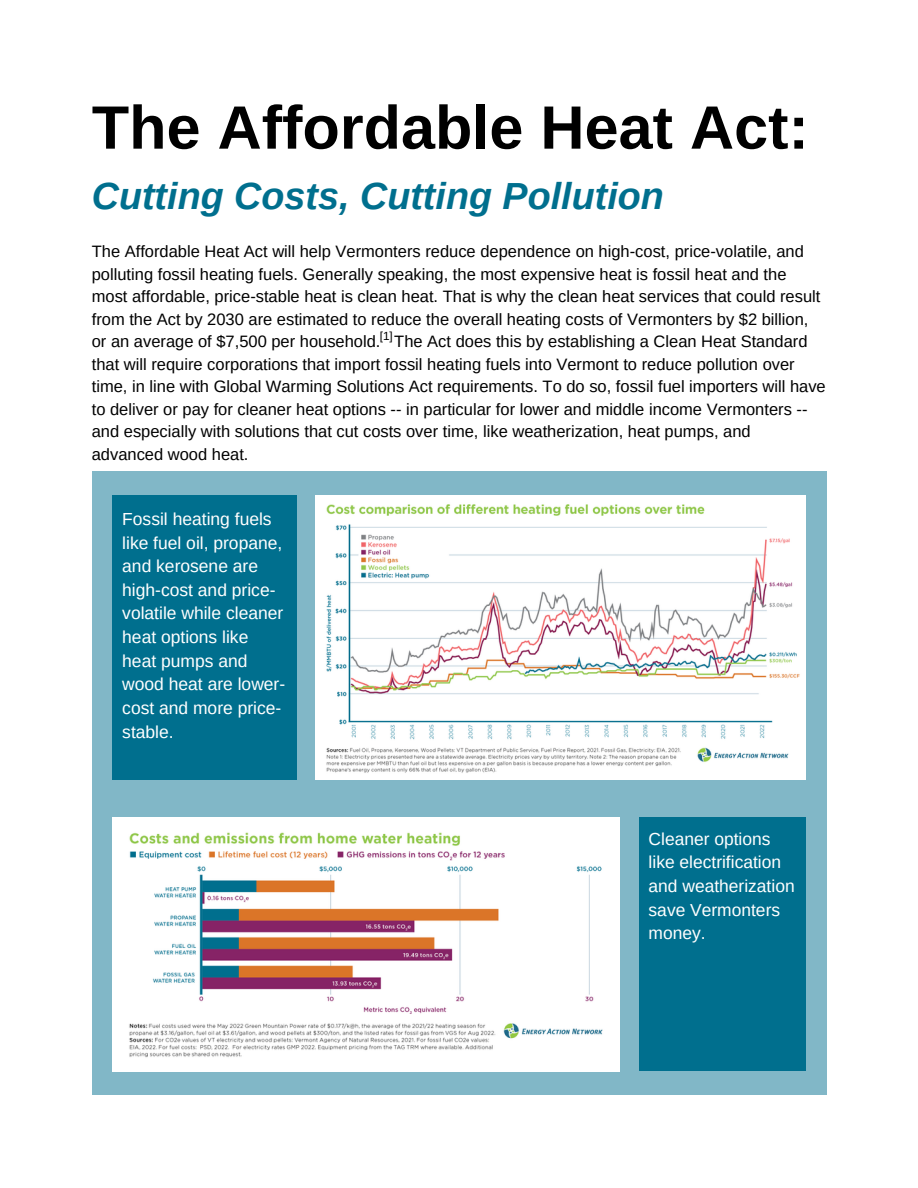
<style>
.page{position:relative;width:918px;height:1188px;background:#fff}
.page>*{position:absolute;margin:0;border:0;box-sizing:border-box;transform-origin:0 0}
.t1{font:700 61.2px "Arimo";color:#000}
.t2{font:italic 700 37.8px "Arimo";color:#006f8e}
.t3{font:17.4px/23.7px "Arimo";color:#fff}
.t4{font:16.5px/22.5px "Arimo";color:#000}
.t5{font:11.85px "Arimo";color:#000}
</style>
<div class="page">
<div style="left:92px;top:471px;width:734px;height:624px;background:#81b7c7"></div>
<img style="left:315px;top:496px;width:491px;height:283px">
<img style="left:112px;top:817px;width:508px;height:255px">
<div style="left:112px;top:496px;width:185px;height:283px;background:#006f8e"></div>
<div style="left:639px;top:817px;width:167px;height:254px;background:#006f8e"></div>
<h1 class="t1" style="left:92px;top:93px;width:719px">The Affordable Heat Act:</h1>
<h2 class="t2" style="left:92px;top:174px;width:574px">Cutting Costs, Cutting Pollution</h2>
<p class="t4" style="left:92px;top:240px;width:736px">The Affordable Heat Act will help Vermonters reduce dependence on high-cost, price-volatile, and polluting fossil heating fuels. Generally speaking, the most expensive heat is fossil heat and the most affordable, price-stable heat is clean heat. That is why the clean heat services that could result from the Act by 2030 are estimated to reduce the overall heating costs of Vermonters by $2 billion, or an average of $7,500 per household. The Act does this by establishing a Clean Heat Standard that will require corporations that import fossil heating fuels into Vermont to reduce pollution over time, in line with Global Warming Solutions Act requirements. To do so, fossil fuel importers will have to deliver or pay for cleaner heat options -- in particular for lower and middle income Vermonters -- and especially with solutions that cut costs over time, like weatherization, heat pumps, and advanced wood heat.</p>
<p class="t5" style="left:380px;top:329px;width:15px">[1]</p>
<p class="t3" style="left:122px;top:507px;width:165px">Fossil heating fuels like fuel oil, propane, and kerosene are high-cost and price&shy;volatile while cleaner heat options like heat pumps and wood heat are lower&shy;cost and more price&shy;stable.</p>
<p class="t3" style="left:649px;top:827px;width:148px">Cleaner options like electrification and weatherization save Vermonters money.</p>
</div>
